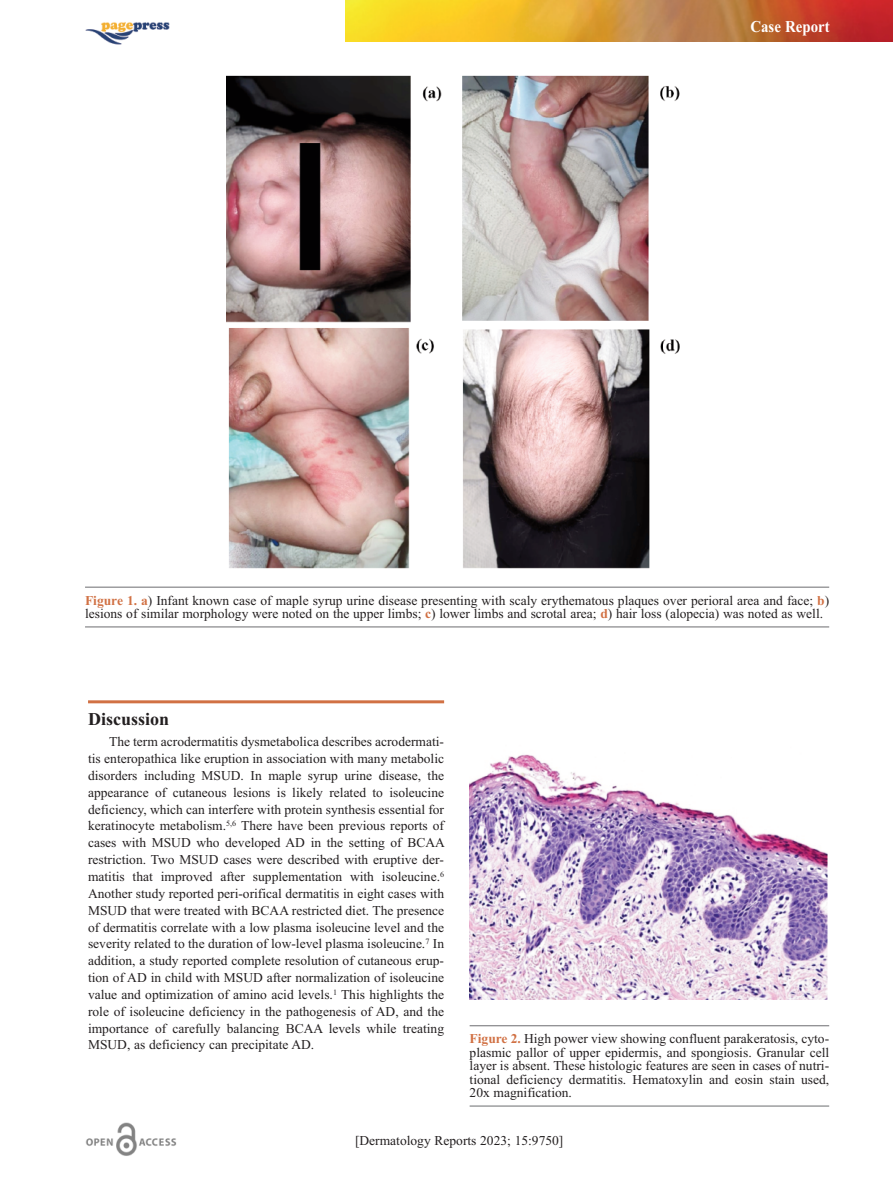
<style>
.page{position:relative;width:893px;height:1191px;background:#fff}
.page>*{position:absolute;margin:0;border:0;box-sizing:border-box;transform-origin:0 0}
.t1{font:700 18px "Times New Roman";color:#231f20}
.t2{font:700 16.5px "Times New Roman";color:#fff;scale:.9 1}
.t3{font:13.5px/16.8px "Times New Roman";color:#231f20;text-align:justify}
.s1{font-weight:700;color:#d17144}
</style>
<div class="page">
<img style="left:86px;top:1123px;width:91px;height:33px">
<hr style="left:88px;top:700px;width:356px;height:3px;background:#d17144">
<img style="left:345px;top:0;width:548px;height:42px">
<img style="left:86px;top:22px;width:84px;height:23px">
<hr style="left:85px;top:587px;width:744px;height:1px;background:#6c6d70">
<hr style="left:85px;top:626px;width:744px;height:1px;background:#6c6d70">
<img style="left:227px;top:75px;width:453px;height:494px">
<hr style="left:470px;top:1025px;width:359px;height:1px;background:#6c6d70">
<hr style="left:470px;top:1105px;width:359px;height:1px;background:#6c6d70">
<img style="left:470px;top:754px;width:358px;height:246px">
<p class="t2" style="left:750px;top:16px;width:89px">Case Report</p>
<p class="t3" style="left:85px;top:593px;width:746px;line-height:13.5px"><span class="s1">Figure 1. a</span>) Infant known case of maple syrup urine disease presenting with scaly erythematous plaques over perioral area and face; <span class="s1">b</span>) lesions of similar morphology were noted on the upper limbs; <span class="s1">c</span>) lower limbs and scrotal area; <span class="s1">d</span>) hair loss (alopecia) was noted as well.</p>
<h1 class="t1" style="left:88px;top:708px;width:83px">Discussion</h1>
<p class="t3" style="left:88px;top:733px;width:358px;text-indent:21px">The term acrodermatitis dysmetabolica describes acrodermati&shy;tis enteropathica like eruption in association with many metabolic disorders including MSUD. In maple syrup urine disease, the appearance of cutaneous lesions is likely related to isoleucine deficiency, which can interfere with protein synthesis essential for keratinocyte metabolism.<sup>5,6</sup> There have been previous reports of cases with MSUD who developed AD in the setting of BCAA restriction. Two MSUD cases were described with eruptive der&shy;matitis that improved after supplementation with isoleucine.<sup>6<br></sup>Another study reported peri-orifical dermatitis in eight cases with MSUD that were treated with BCAA restricted diet. The presence of dermatitis correlate with a low plasma isoleucine level and the severity related to the duration of low-level plasma isoleucine.<sup>7</sup> In addition, a study reported complete resolution of cutaneous erup&shy;tion of AD in child with MSUD after normalization of isoleucine value and optimization of amino acid levels.<sup>1</sup> This highlights the role of isoleucine deficiency in the pathogenesis of AD, and the importance of carefully balancing BCAA levels while treating MSUD, as deficiency can precipitate AD.</p>
<p class="t3" style="left:470px;top:1031px;width:361px;line-height:13.5px"><span class="s1">Figure 2.</span> High power view showing confluent parakeratosis, cyto&shy;plasmic pallor of upper epidermis, and spongiosis. Granular cell layer is absent. These histologic features are seen in cases of nutri&shy;tional deficiency dermatitis. Hematoxylin and eosin stain used, 20x magnification.</p>
<p class="t3" style="left:355px;top:1132px;width:210px">[Dermatology Reports 2023; 15:9750]</p>
</div>
